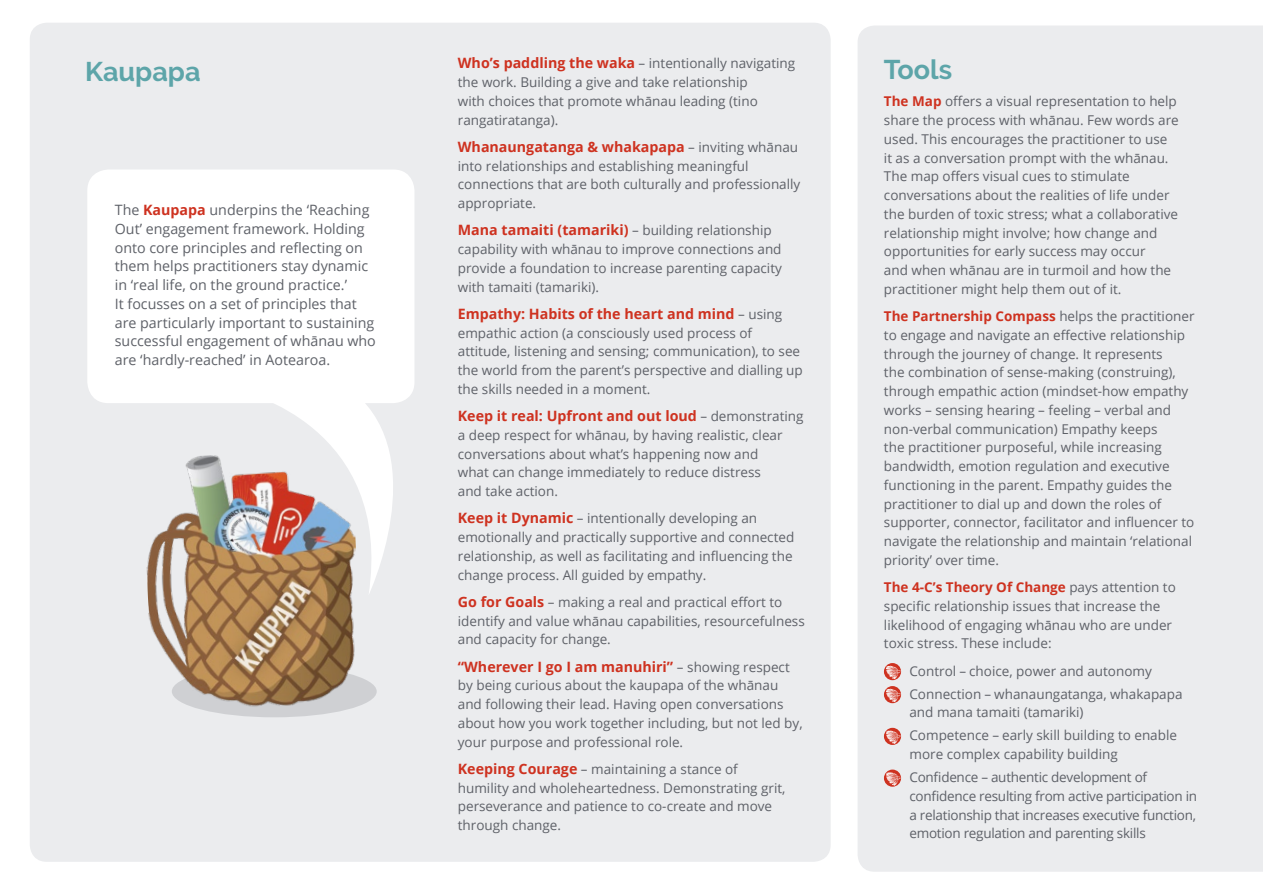
<style>
.page{position:relative;width:1263px;height:893px;background:#fff}
.page>*{position:absolute;margin:0;border:0;box-sizing:border-box;transform-origin:0 0}
.t1{font:700 27px "Raleway";color:#5da5a9}
.t2{font:14.25px/18.8px "Open Sans";color:#5e6168}
.t3{font:700 14.25px "Open Sans";color:#ce3220}
.t4{font:13.5px/18.8px "Open Sans";color:#5e6168}
.t5{font:13.5px/23px "Open Sans";letter-spacing:-.02em;color:#5e6168}
.s1{font-weight:700;color:#ce3220}
.s2{font-weight:700;font-size:14.25px;color:#ce3220}
.s3{font-weight:400;font-size:13.5px;color:#5e6168}
</style>
<div class="page">
<div style="left:858px;top:26px;width:405px;height:846px;background:#ebecee"></div>
<div style="left:30px;top:23px;width:801px;height:839px;background:#ebecee;border-radius:17px"></div>
<div style="left:87px;top:169px;width:327px;height:234px;background:#fff;border-radius:21px"></div>
<svg style="left:884px;top:663px;width:17px;height:17px"></svg>
<svg style="left:886px;top:666px;width:14px;height:13px"></svg>
<svg style="left:884px;top:686px;width:17px;height:17px"></svg>
<svg style="left:886px;top:689px;width:14px;height:13px"></svg>
<div style="left:884px;top:728px;width:17px;height:17px;background:#ce3220;border-radius:50%"></div>
<svg style="left:886px;top:730px;width:14px;height:14px"></svg>
<svg style="left:884px;top:769px;width:17px;height:18px"></svg>
<svg style="left:886px;top:772px;width:14px;height:14px"></svg>
<div style="left:172px;top:665px;width:205px;height:52px;background:#cfd0d3;border-radius:50%"></div>
<svg style="left:274px;top:391px;width:139px;height:202px"></svg>
<img style="left:146px;top:449px;width:217px;height:263px">
<h1 class="t1" style="left:85px;top:56px;width:117px">Kaupapa</h1>
<p class="t2" style="left:115px;top:200px;width:263px">The <span class="s1">Kaupapa</span> underpins the ‘Reaching Out’ engagement framework. Holding onto core principles and reflecting on them helps practitioners stay dynamic in ‘real life, on the ground practice.’<br>It focusses on a set of principles that are particularly important to sustaining successful engagement of whānau who are ‘hardly-reached’ in Aotearoa.</p>
<p class="t4" style="left:458px;top:54px;width:339px"><span class="s2">Who’s paddling the waka</span> – intentionally navigating the work. Building a give and take relationship<br>with choices that promote whānau leading (tino rangatiratanga).</p>
<p class="t3" style="left:458px;top:137px;width:342px">Whanaungatanga &amp; whakapapa <span class="s3">– inviting whānau</span></p>
<p class="t4" style="left:458px;top:156px;width:344px">into relationships and establishing meaningful connections that are both culturally and professionally appropriate.</p>
<p class="t3" style="left:458px;top:220px;width:315px">Mana tamaiti (tamariki) <span class="s3">– building relationship</span></p>
<p class="t4" style="left:458px;top:239px;width:326px;text-align:justify">capability with whānau to improve connections and provide a foundation to increase parenting capacity with tamaiti (tamariki).</p>
<p class="t3" style="left:458px;top:304px;width:326px">Empathy: Habits of the heart and mind <span class="s3">– using</span></p>
<p class="t4" style="left:458px;top:323px;width:346px">empathic action (a consciously used process of attitude, listening and sensing; communication), to see the world from the parent’s perspective and dialling up the skills needed in a moment.</p>
<p class="t3" style="left:458px;top:406px;width:347px">Keep it real: Upfront and out loud <span class="s3">– demonstrating</span></p>
<p class="t4" style="left:458px;top:425px;width:326px">a deep respect for whānau, by having realistic, clear conversations about what’s happening now and what can change immediately to reduce distress and take action.</p>
<p class="t4" style="left:458px;top:509px;width:338px"><span class="s2">Keep it Dynamic</span> – intentionally developing an emotionally and practically supportive and connected relationship, as well as facilitating and influencing the change process. All guided by empathy.</p>
<p class="t4" style="left:458px;top:592px;width:348px"><span class="s2">Go for Goals</span> – making a real and practical effort to identify and value whānau capabilities, resourcefulness and capacity for change.</p>
<p class="t3" style="left:458px;top:656px;width:333px">“Wherever I go I am manuhiri” <span class="s3">– showing respect</span></p>
<p class="t4" style="left:458px;top:676px;width:346px">by being curious about the kaupapa of the whānau and following their lead. Having open conversations about how you work together including, but not led by, your purpose and professional role.</p>
<p class="t4" style="left:458px;top:759px;width:329px"><span class="s2">Keeping Courage</span> – maintaining a stance of humility and wholeheartedness. Demonstrating grit, perseverance and patience to co-create and move through change.</p>
<h1 class="t1" style="left:884px;top:54px;width:70px">Tools</h1>
<p class="t4" style="left:884px;top:92px;width:296px"><span class="s1">The Map</span> offers a visual representation to help share the process with whānau. Few words are used. This encourages the practitioner to use it as a conversation prompt with the whānau.<br>The map offers visual cues to stimulate conversations about the realities of life under the burden of toxic stress; what a collaborative relationship might involve; how change and opportunities for early success may occur<br>and when whānau are in turmoil and how the practitioner might help them out of it.</p>
<p class="t4" style="left:884px;top:307px;width:312px"><span class="s1">The Partnership Compass</span> helps the practitioner to engage and navigate an effective relationship through the journey of change. It represents<br>the combination of sense-making (construing), through empathic action (mindset-how empathy works – sensing hearing – feeling – verbal and non-verbal communication) Empathy keeps<br>the practitioner purposeful, while increasing bandwidth, emotion regulation and executive functioning in the parent. Empathy guides the practitioner to dial up and down the roles of supporter, connector, facilitator and influencer to navigate the relationship and maintain ‘relational priority’ over time.</p>
<p class="t4" style="left:884px;top:578px;width:293px"><span class="s1">The 4-C’s Theory Of Change</span> pays attention to specific relationship issues that increase the likelihood of engaging whānau who are under toxic stress. These include:</p>
<p class="t4" style="left:909px;top:659px;width:275px;line-height:23px">Control – choice, power and autonomy<br>Connection – whanaungatanga, whakapapa</p>
<p class="t4" style="left:909px;top:701px;width:269px;line-height:23px">and mana tamaiti (tamariki)<br>Competence – early skill building to enable</p>
<p class="t5" style="left:909px;top:742px;width:239px">more complex capability building<br>Confidence – authentic development of</p>
<p class="t4" style="left:909px;top:786px;width:289px;text-align:justify">confidence resulting from active participation in a relationship that increases executive function, emotion regulation and parenting skills</p>
</div>
